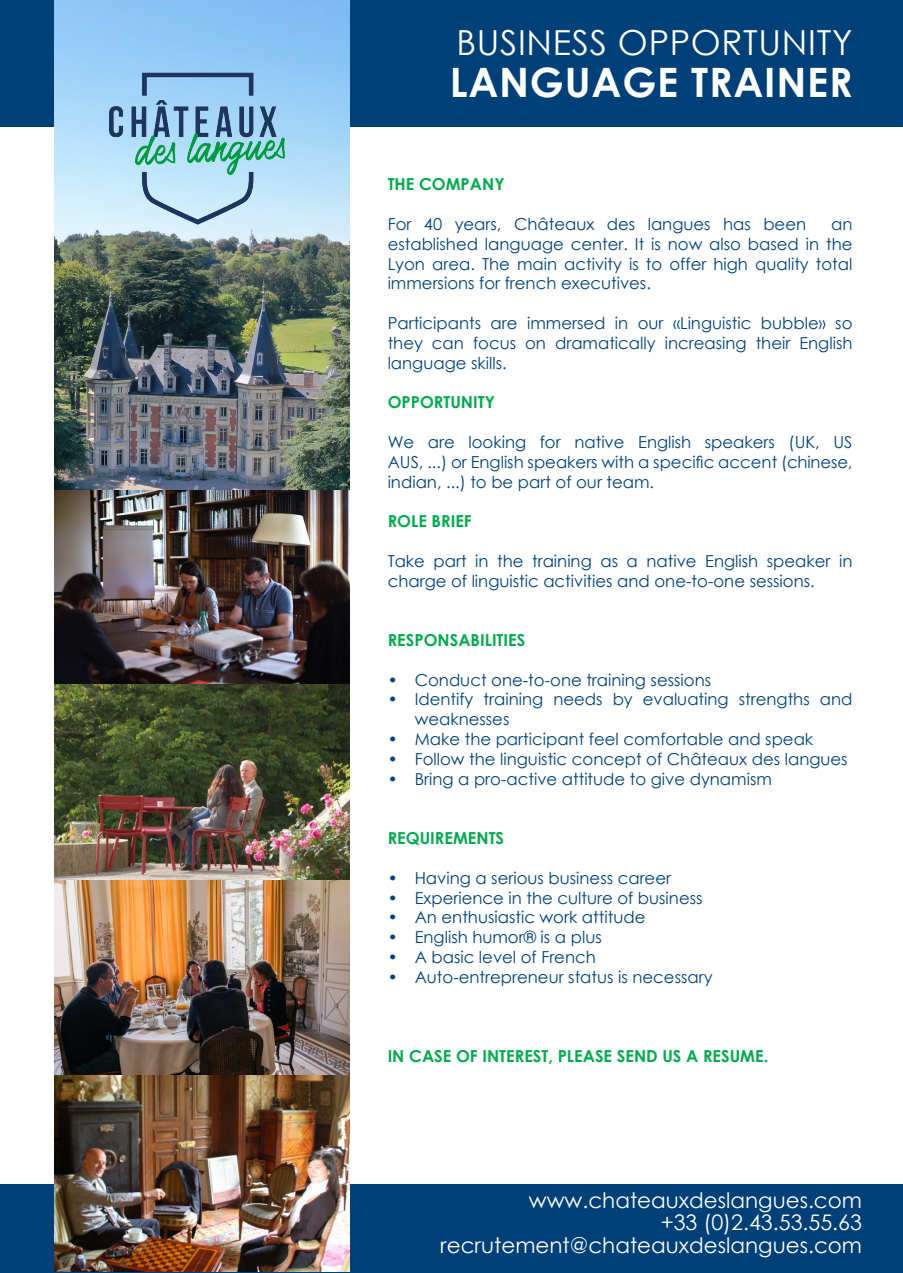
<style>
.page{position:relative;width:903px;height:1273px;background:#fff}
.page>*{position:absolute;margin:0;border:0;box-sizing:border-box;transform-origin:0 0}
.t1{font:700 40.5px "Century Gothic";letter-spacing:.02em;color:#fff}
.t2{font:34.5px "Century Gothic";letter-spacing:.02em;color:#fff}
.t3{font:21.45px "Century Gothic";color:#fff}
.t4{font:16.5px/19.8px "Century Gothic";color:#01427c;text-align:justify}
.t5{font:700 16.5px "Century Gothic";color:#00a94d}
</style>
<div class="page">
<div style="left:0;top:0;width:902px;height:127px;background:#004078"></div>
<div style="left:0;top:1184px;width:902px;height:88px;background:#004078"></div>
<img style="left:54px;top:0;width:296px;height:1271px">
<img style="left:103px;top:55px;width:188px;height:188px">
<p class="t2" style="left:456px;top:18px;width:397px">BUSINESS OPPORTUNITY</p>
<p class="t1" style="left:449px;top:51px;width:404px">LANGUAGE TRAINER</p>
<p class="t5" style="left:387px;top:172px;width:118px">THE COMPANY</p>
<p class="t4" style="left:387px;top:214px;width:420px">For 40 years, Châteaux des langues has been</p>
<p class="t4" style="left:387px;top:214px;width:466px;text-indent:443px">an established language center. It is now also based in the Lyon area. The main activity is to offer high quality total immersions for french executives.</p>
<p class="t4" style="left:387px;top:313px;width:466px">Participants are immersed in our «Linguistic bubble» so they can focus on dramatically increasing their English language skills.</p>
<p class="t5" style="left:387px;top:390px;width:109px">OPPORTUNITY</p>
<p class="t4" style="left:387px;top:432px;width:466px">We are looking for native English speakers (UK, US AUS, ...) or English speakers with a specific accent (chinese, indian, ...) to be part of our team.</p>
<p class="t5" style="left:387px;top:508px;width:86px">ROLE BRIEF</p>
<p class="t4" style="left:387px;top:550px;width:466px">Take part in the training as a native English speaker in charge of linguistic activities and one-to-one sessions.</p>
<p class="t5" style="left:387px;top:627px;width:139px">RESPONSABILITIES</p>
<p class="t4" style="left:387px;top:669px;width:325px">• Conduct one-to-one training sessions</p>
<p class="t4" style="left:414px;top:689px;width:439px;text-indent:-27px">• Identify training needs by evaluating strengths and weaknesses</p>
<p class="t4" style="left:387px;top:729px;width:427px">• Make the participant feel comfortable and speak</p>
<p class="t4" style="left:387px;top:748px;width:461px">• Follow the linguistic concept of Châteaux des langues</p>
<p class="t4" style="left:387px;top:768px;width:386px">• Bring a pro-active attitude to give dynamism</p>
<p class="t5" style="left:387px;top:825px;width:118px">REQUIREMENTS</p>
<p class="t4" style="left:387px;top:867px;width:285px">• Having a serious business career</p>
<p class="t4" style="left:387px;top:887px;width:316px">• Experience in the culture of business</p>
<p class="t4" style="left:387px;top:907px;width:259px">• An enthusiastic work attitude</p>
<p class="t4" style="left:387px;top:927px;width:215px">• English humor® is a plus</p>
<p class="t4" style="left:387px;top:946px;width:210px">• A basic level of French</p>
<p class="t4" style="left:387px;top:966px;width:326px">• Auto-entrepreneur status is necessary</p>
<p class="t5" style="left:387px;top:1043px;width:382px">IN CASE OF INTEREST, PLEASE SEND US A RESUME.</p>
<p class="t3" style="left:529px;top:1185px;width:334px">www.chateauxdeslangues.com</p>
<p class="t3" style="left:660px;top:1207px;width:203px">+33 (0)2.43.53.55.63</p>
<p class="t3" style="left:440px;top:1230px;width:423px">recrutement@chateauxdeslangues.com</p>
</div>
